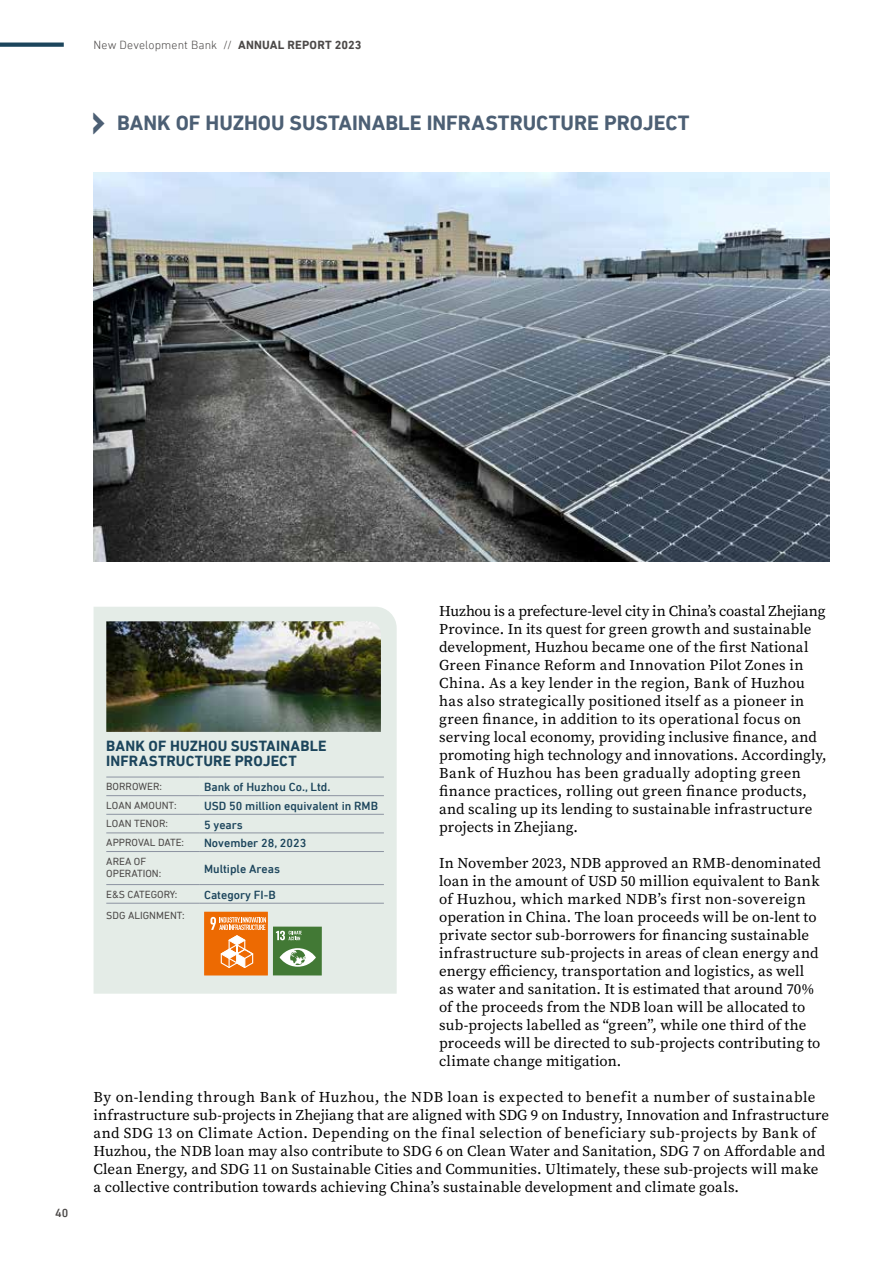
<style>
.page{position:relative;width:893px;height:1263px;background:#fff}
.page>*{position:absolute;margin:0;border:0;box-sizing:border-box;transform-origin:0 0}
.t1{font:700 47.4px "DIN Next LT Pro";color:#4c5f74}
.t2{font:700 21px "DIN Next LT Pro";color:#4c5f74}
.t3{font:15px/18px "Source Serif Variable";letter-spacing:.01em;color:#000}
.t4{font:700 15px/15px "DIN Next LT Pro";letter-spacing:.01em;color:#1c455c}
.t5{font:500 12px "DIN Next LT Pro";color:#1c455c}
.t6{font:300 12px "DIN Next LT Pro";letter-spacing:.01em;color:#4c4948}
.t7{font:500 12px "DIN Next LT Pro";color:#4c4948}
.t8{font:10.5px/12.6px "DIN Next LT Pro";color:#4c4948}
.s1{font-weight:700}
</style>
<div class="page">
<img style="left:94px;top:172px;width:735px;height:390px">
<div style="left:94px;top:607px;width:303px;height:387px;background:#e4ece7"></div>
<hr style="left:106px;top:795px;width:94px;height:1px;background:#8c93a1">
<hr style="left:106px;top:814px;width:94px;height:1px;background:#8c93a1">
<hr style="left:200px;top:814px;width:184px;height:1px;background:#8c93a1">
<hr style="left:106px;top:832px;width:94px;height:1px;background:#8c93a1">
<hr style="left:200px;top:832px;width:184px;height:1px;background:#8c93a1">
<hr style="left:106px;top:851px;width:94px;height:1px;background:#8c93a1">
<hr style="left:200px;top:851px;width:184px;height:1px;background:#8c93a1">
<hr style="left:106px;top:884px;width:94px;height:1px;background:#8c93a1">
<hr style="left:200px;top:884px;width:184px;height:1px;background:#8c93a1">
<hr style="left:200px;top:795px;width:184px;height:1px;background:#8c93a1">
<hr style="left:106px;top:777px;width:94px;height:1px;background:#8c93a1">
<hr style="left:200px;top:777px;width:184px;height:1px;background:#8c93a1">
<hr style="left:106px;top:903px;width:94px;height:1px;background:#8c93a1">
<hr style="left:200px;top:903px;width:184px;height:1px;background:#8c93a1">
<div style="left:204px;top:912px;width:64px;height:63px;background:#ed6a02"></div>
<svg style="left:210px;top:917px;width:56px;height:51px"></svg>
<div style="left:273px;top:926px;width:49px;height:49px;background:#427935"></div>
<svg style="left:276px;top:931px;width:26px;height:9px"></svg>
<svg style="left:280px;top:948px;width:36px;height:19px"></svg>
<img style="left:106px;top:621px;width:275px;height:111px">
<svg style="left:0;top:43px;width:64px;height:4px"></svg>
<p class="t6" style="left:94px;top:38px;width:269px">New Development Bank // <span class="s1">ANNUAL REPORT 2023</span></p>
<h1 class="t1" style="left:91px;top:92px;width:17px">›</h1>
<h2 class="t2" style="left:117px;top:110px;width:574px">BANK OF HUZHOU SUSTAINABLE INFRASTRUCTURE PROJECT</h2>
<p class="t7" style="left:55px;top:1206px;width:15px">40</p>
<p class="t3" style="left:439px;top:602px;width:389px">Huzhou is a prefecture-level city in China’s coastal Zhejiang Province. In its quest for green growth and sustainable development, Huzhou became one of the first National Green Finance Reform and Innovation Pilot Zones in China. As a key lender in the region, Bank of Huzhou has also strategically positioned itself as a pioneer in green finance, in addition to its operational focus on serving local economy, providing inclusive finance, and promoting high technology and innovations. Accordingly, Bank of Huzhou has been gradually adopting green finance practices, rolling out green finance products, and scaling up its lending to sustainable infrastructure projects in Zhejiang.</p>
<p class="t3" style="left:439px;top:854px;width:383px">In November 2023, NDB approved an RMB-denominated loan in the amount of USD 50 million equivalent to Bank of Huzhou, which marked NDB’s first non-sovereign operation in China. The loan proceeds will be on-lent to private sector sub-borrowers for financing sustainable infrastructure sub-projects in areas of clean energy and energy efficiency, transportation and logistics, as well as water and sanitation. It is estimated that around 70% of the proceeds from the NDB loan will be allocated to sub-projects labelled as “green”, while one third of the proceeds will be directed to sub-projects contributing to climate change mitigation.</p>
<p class="t3" style="left:94px;top:1088px;width:737px">By on-lending through Bank of Huzhou, the NDB loan is expected to benefit a number of sustainable infrastructure sub-projects in Zhejiang that are aligned with SDG 9 on Industry, Innovation and Infrastructure and SDG 13 on Climate Action. Depending on the final selection of beneficiary sub-projects by Bank of Huzhou, the NDB loan may also contribute to SDG 6 on Clean Water and Sanitation, SDG 7 on Affordable and Clean Energy, and SDG 11 on Sustainable Cities and Communities. Ultimately, these sub-projects will make a collective contribution towards achieving China’s sustainable development and climate goals.</p>
<p class="t4" style="left:106px;top:738px;width:222px">BANK OF HUZHOU SUSTAINABLE<br>INFRASTRUCTURE PROJECT</p>
<p class="t8" style="left:106px;top:780px;width:57px">BORROWER:</p>
<p class="t5" style="left:204px;top:780px;width:128px">Bank of Huzhou Co., Ltd.</p>
<p class="t8" style="left:106px;top:799px;width:72px">LOAN AMOUNT:</p>
<p class="t5" style="left:204px;top:799px;width:175px">USD 50 million equivalent in RMB</p>
<p class="t8" style="left:106px;top:817px;width:63px">LOAN TENOR:</p>
<p class="t5" style="left:204px;top:817px;width:40px">5 years</p>
<p class="t8" style="left:106px;top:836px;width:79px">APPROVAL DATE:</p>
<p class="t5" style="left:204px;top:836px;width:104px">November 28, 2023</p>
<p class="t8" style="left:106px;top:855px;width:56px">AREA OF<br>OPERATION:</p>
<p class="t5" style="left:204px;top:862px;width:78px">Multiple Areas</p>
<p class="t8" style="left:106px;top:888px;width:73px">E&amp;S CATEGORY:</p>
<p class="t5" style="left:204px;top:888px;width:73px">Category FI-B</p>
<p class="t8" style="left:106px;top:909px;width:80px">SDG ALIGNMENT:</p>
</div>
